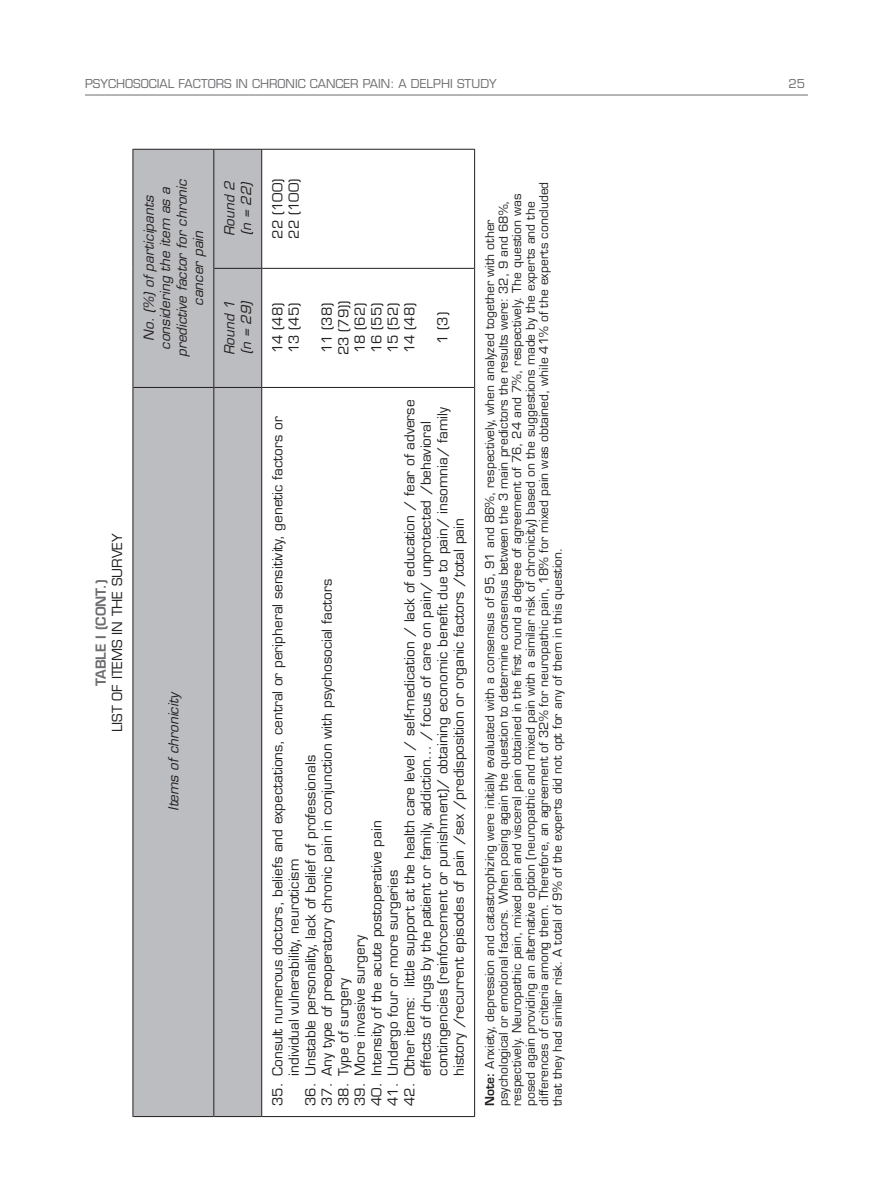
<style>
.page{position:relative;width:893px;height:1191px;background:#fff}
.page>*{position:absolute;margin:0;border:0;box-sizing:border-box;transform-origin:0 0}
.t1{font:13.5px/16.5px "Eurostile LT Std";color:#231f20}
.t2{font:italic 13.5px/16.5px "Eurostile LT Std";color:#231f20}
.t3{font:600 13.5px "Eurostile LT Std";color:#6c6d70}
.t4{font:12px/13.5px "Eurostile LT Std";color:#231f20}
.t5{font:12px "Eurostile LT Std";color:#6c6d70}
.s1{font-weight:600}
</style>
<div class="page">
<hr style="left:85px;top:95px;width:723px;height:1px;background:#6c6d70">
<div style="left:134px;top:150px;width:127px;height:966px;background:#bcbdc0"></div>
<hr style="left:133px;top:387px;width:1px;height:730px;background:#231f20">
<hr style="left:133px;top:268px;width:1px;height:119px;background:#231f20">
<hr style="left:133px;top:149px;width:1px;height:119px;background:#231f20">
<hr style="left:213px;top:387px;width:1px;height:730px;background:#231f20">
<hr style="left:213px;top:268px;width:1px;height:119px;background:#231f20">
<hr style="left:213px;top:149px;width:1px;height:119px;background:#231f20">
<hr style="left:261px;top:387px;width:1px;height:730px;background:#231f20">
<hr style="left:261px;top:268px;width:1px;height:119px;background:#231f20">
<hr style="left:261px;top:149px;width:1px;height:119px;background:#231f20">
<hr style="left:474px;top:387px;width:1px;height:730px;background:#231f20">
<hr style="left:474px;top:268px;width:1px;height:119px;background:#231f20">
<hr style="left:474px;top:149px;width:1px;height:119px;background:#231f20">
<hr style="left:133px;top:1116px;width:80px;height:1px;background:#231f20">
<hr style="left:214px;top:1116px;width:47px;height:1px;background:#231f20">
<hr style="left:262px;top:1116px;width:212px;height:1px;background:#231f20">
<hr style="left:133px;top:387px;width:80px;height:1px;background:#231f20">
<hr style="left:133px;top:149px;width:80px;height:1px;background:#231f20">
<hr style="left:214px;top:387px;width:47px;height:1px;background:#231f20">
<hr style="left:214px;top:268px;width:47px;height:1px;background:#231f20">
<hr style="left:214px;top:149px;width:47px;height:1px;background:#231f20">
<hr style="left:262px;top:387px;width:212px;height:1px;background:#231f20">
<hr style="left:262px;top:268px;width:212px;height:1px;background:#231f20">
<hr style="left:262px;top:149px;width:212px;height:1px;background:#231f20">
<p class="t5" style="left:85px;top:76px;width:413px">PSYCHOSOCIAL FACTORS IN CHRONIC CANCER PAIN: A DELPHI STUDY</p>
<p class="t5" style="left:788px;top:76px;width:18px">25</p>
<p class="t1" style="left:109px;top:732px;width:200px;rotate:-90deg">LIST OF ITEMS IN THE SURVEY</p>
<p class="t3" style="left:92px;top:686px;width:108px;rotate:-90deg">TABLE I (CONT.)</p>
<p class="t2" style="left:141px;top:357px;width:180px;text-align:center;rotate:-90deg">No. (%) of participants considering the item as a predictive factor for chronic cancer pain</p>
<p class="t2" style="left:222px;top:236px;width:57px;rotate:-90deg">Round 2 (n = 22)</p>
<p class="t2" style="left:222px;top:355px;width:56px;rotate:-90deg">Round 1 (n = 29)</p>
<p class="t2" style="left:166px;top:810px;width:120px;rotate:-90deg">Items of chronicity</p>
<p class="t1" style="left:269px;top:239px;width:61px;rotate:-90deg">22 (100)<br>22 (100)</p>
<p class="t4" style="left:483px;top:1106px;width:925px;rotate:-90deg"><span class="s1">Note:</span> Anxiety, depression and catastrophizing were initially evaluated with a consensus of 95, 91 and 86%, respectively, when analyzed together with other psychological or emotional factors. When posing again the question to determine consensus between the 3 main predictors the results were: 32, 9 and 68%, respectively. Neuropathic pain, mixed pain and visceral pain obtained in the first round a degree of agreement of 76, 24 and 7%, respectively. The question was posed again providing an alternative option (neuropathic and mixed pain with a similar risk of chronicity) based on the suggestions made by the experts and the differences of criteria among them. Therefore, an agreement of 32% for neuropathic pain, 18% for mixed pain was obtained, while 41% of the experts concluded that they had similar risk. A total of 9% of the experts did not opt for any of them in this question.</p>
<p class="t1" style="left:269px;top:353px;width:52px;rotate:-90deg">14 (48)<br>13 (45)</p>
<p class="t1" style="left:319px;top:355px;width:56px;rotate:-90deg">11 (38)<br>23 (79))<br>18 (62)<br>16 (55)<br>15 (52)<br>14 (48)</p>
<p class="t1" style="left:434px;top:344px;width:33px;rotate:-90deg">1 (3)</p>
<p class="t1" style="left:401px;top:1075px;width:677px;text-indent:-30px;rotate:-90deg">42. Other items: little support at the health care level / self-medication / lack of education / fear of adverse effects of drugs by the patient or family, addiction... / focus of care on pain/ unprotected /behavioral contingencies (reinforcement or punishment)/ obtaining economic benefit due to pain/ insomnia/ family history /recurrent episodes of pain /sex /predisposition or organic factors /total pain</p>
<p class="t1" style="left:269px;top:1075px;width:661px;text-indent:-30px;rotate:-90deg">35. Consult numerous doctors, beliefs and expectations, central or peripheral sensitivity, genetic factors or individual vulnerability, neuroticism</p>
<p class="t1" style="left:319px;top:1105px;width:528px;rotate:-90deg">37. Any type of preoperatory chronic pain in conjunction with psychosocial factors</p>
<p class="t1" style="left:302px;top:1105px;width:352px;rotate:-90deg">36. Unstable personality, lack of belief of professionals</p>
<p class="t1" style="left:368px;top:1105px;width:287px;rotate:-90deg">40. Intensity of the acute postoperative pain</p>
<p class="t1" style="left:385px;top:1105px;width:238px;rotate:-90deg">41. Undergo four or more surgeries</p>
<p class="t1" style="left:352px;top:1105px;width:172px;rotate:-90deg">39. More invasive surgery</p>
<p class="t1" style="left:335px;top:1105px;width:129px;rotate:-90deg">38. Type of surgery</p>
</div>
